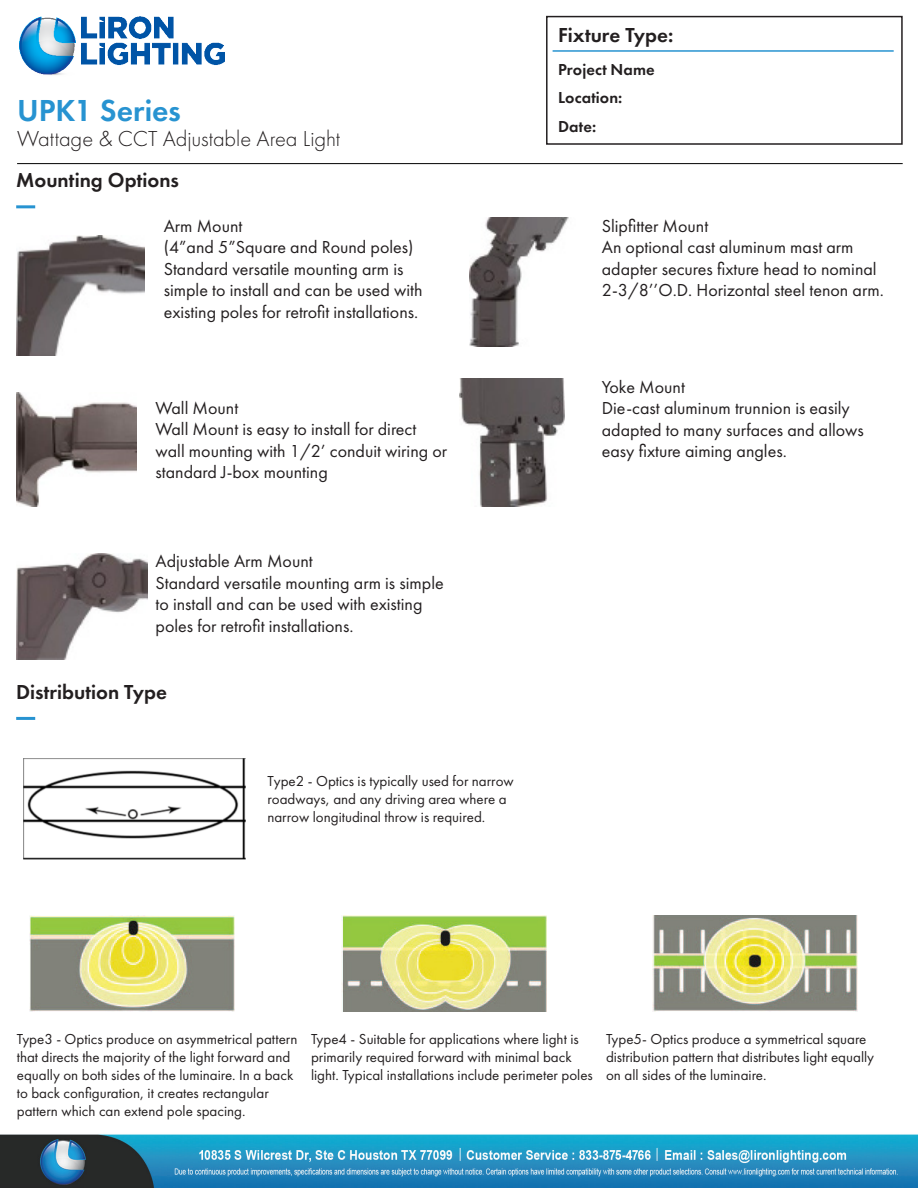
<style>
.page{position:relative;width:918px;height:1188px;background:#fff}
.page>*{position:absolute;margin:0;border:0;box-sizing:border-box;transform-origin:0 0}
.t1{font:600 31.5px "Futura PT";color:#2793d1}
.t2{font:300 22.5px "Futura PT";color:#231f20}
.t3{font:600 21px "Futura PT";color:#231f20}
.t4{font:18px/21.6px "Futura PT";color:#231f20}
.t5{font:600 16.5px/28.5px "Futura PT";letter-spacing:.005em;color:#231f20}
.t6{font:15px/18px "Futura PT";color:#231f20}
</style>
<div class="page">
<img style="left:0;top:164px;width:918px;height:1024px">
<div style="left:546px;top:16px;width:357px;height:129px;border:2px solid #231f20"></div>
<hr style="left:553px;top:50px;width:341px;height:2px;background:#2793d1">
<img style="left:19px;top:16px;width:206px;height:59px">
<img style="left:17px;top:235px;width:127px;height:120px">
<img style="left:469px;top:218px;width:107px;height:129px">
<img style="left:17px;top:392px;width:120px;height:114px">
<img style="left:459px;top:379px;width:105px;height:127px">
<img style="left:17px;top:553px;width:130px;height:107px">
<hr style="left:16px;top:205px;width:19px;height:3px;background:#2793d1">
<hr style="left:16px;top:717px;width:19px;height:3px;background:#2793d1">
<img style="left:653px;top:916px;width:205px;height:95px">
<img style="left:341px;top:916px;width:205px;height:96px">
<img style="left:30px;top:915px;width:205px;height:96px">
<hr style="left:17px;top:163px;width:886px;height:1px;background:#000">
<img style="left:23px;top:758px;width:223px;height:102px">
<p class="t1" style="left:17px;top:90px;width:165px">UPK1 Series</p>
<p class="t2" style="left:17px;top:126px;width:325px">Wattage &amp; CCT Adjustable Area Light</p>
<p class="t3" style="left:16px;top:167px;width:164px">Mounting Options</p>
<p class="t4" style="left:164px;top:215px;width:80px">Arm Mount</p>
<p class="t4" style="left:164px;top:236px;width:260px">(4”and 5”Square and Round poles)<br>Standard versatile mounting arm is simple to install and can be used with existing poles for retrofit installations.</p>
<p class="t4" style="left:156px;top:397px;width:84px">Wall Mount</p>
<p class="t4" style="left:156px;top:418px;width:293px">Wall Mount is easy to install for direct wall mounting with 1/2’ conduit wiring or standard J-box mounting</p>
<p class="t4" style="left:156px;top:550px;width:159px">Adjustable Arm Mount</p>
<p class="t4" style="left:156px;top:572px;width:290px">Standard versatile mounting arm is simple to install and can be used with existing poles for retrofit installations.</p>
<p class="t3" style="left:16px;top:678px;width:152px">Distribution Type</p>
<p class="t6" style="left:267px;top:772px;width:248px">Type2 - Optics is typically used for narrow roadways, and any driving area where a narrow longitudinal throw is required.</p>
<p class="t3" style="left:558px;top:21px;width:117px">Fixture Type:</p>
<p class="t5" style="left:558px;top:55px;width:98px">Project Name<br>Location:<br>Date:</p>
<p class="t4" style="left:602px;top:215px;width:108px">Slipfitter Mount</p>
<p class="t4" style="left:602px;top:236px;width:284px">An optional cast aluminum mast arm adapter secures fixture head to nominal<br>2-3/8’’O.D. Horizontal steel tenon arm.</p>
<p class="t4" style="left:602px;top:376px;width:85px">Yoke Mount</p>
<p class="t4" style="left:602px;top:397px;width:264px">Die-cast aluminum trunnion is easily adapted to many surfaces and allows easy fixture aiming angles.</p>
<p class="t6" style="left:17px;top:1030px;width:282px">Type3 - Optics produce on asymmetrical pattern that directs the majority of the light forward and equally on both sides of the luminaire. In a back to back configuration, it creates rectangular pattern which can extend pole spacing.</p>
<p class="t6" style="left:311px;top:1030px;width:283px">Type4 - Suitable for applications where light is primarily required forward with minimal back light. Typical installations include perimeter poles</p>
<p class="t6" style="left:606px;top:1030px;width:270px">Type5- Optics produce a symmetrical square distribution pattern that distributes light equally on all sides of the luminaire.</p>
</div>
